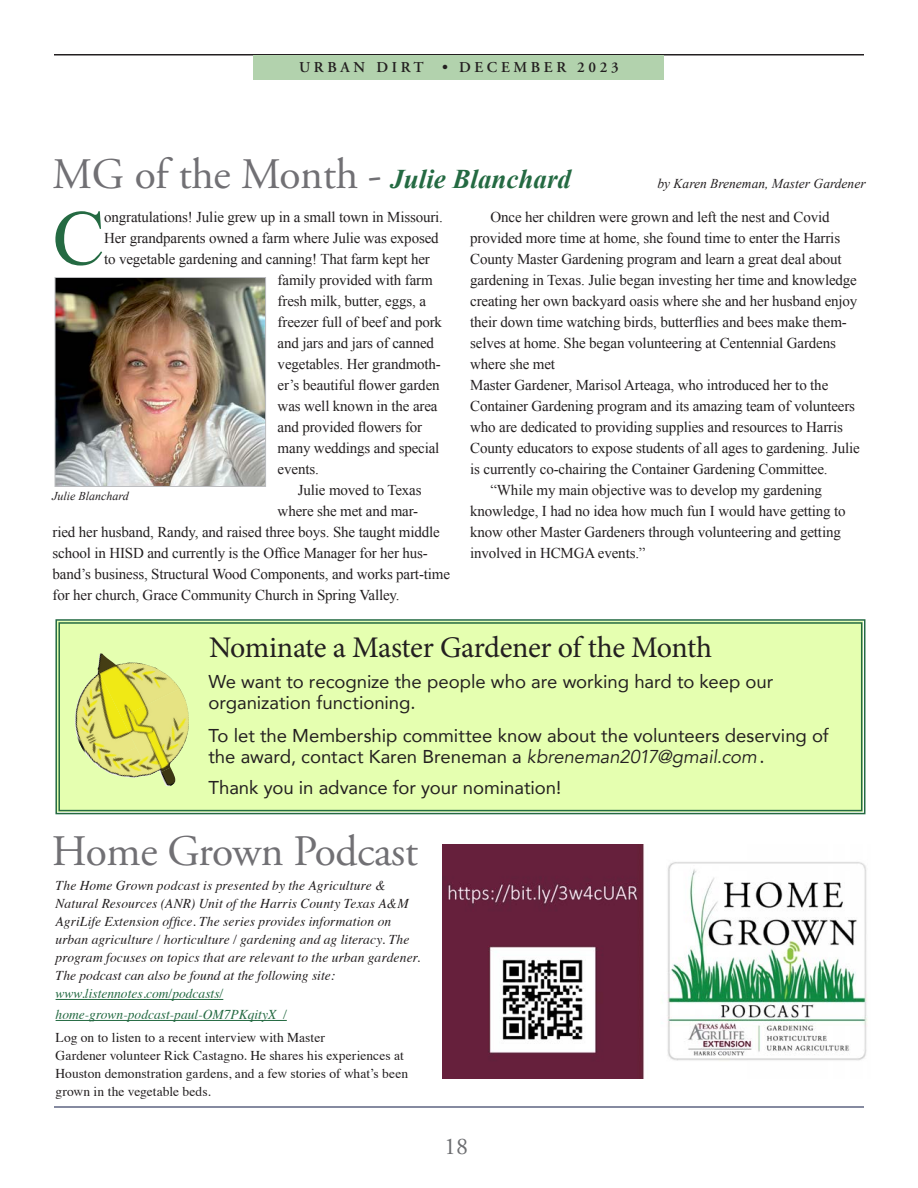
<style>
.page{position:relative;width:918px;height:1188px;background:#fff}
.page>*{position:absolute;margin:0;border:0;box-sizing:border-box;transform-origin:0 0}
.Body1{font:78.45px "Times New Roman";color:#246a42}
.Headline_36_color{font:43.5px "Adobe Garamond Pro";letter-spacing:-.01em;color:#717074}
.Headline_36_color-2{font:30px "Minion Pro";letter-spacing:-.015em;color:#231f20}
.Headline_36_color-3{font:italic 700 27px "Times New Roman";color:#246a42}
.t1{font:24px "Adobe Garamond Pro";color:#6c6d70}
.Body1-2{font:18.6px/21.1px "Avenir";color:#231f20}
.Body1-3{font:15px/21px "Times New Roman";letter-spacing:-.01em;color:#231f20}
.t2{font:600 15px "Adobe Garamond Pro";letter-spacing:.245em;color:#231f20}
.Body1-4{font:italic 13.5px/18px "Times";letter-spacing:.01em;color:#231f20}
.Body1-5{font:13.5px/18px "Times";letter-spacing:.005em;color:#231f20}
.Body1-6{font:italic 13.5px/21px "Times";color:#246a42}
.Byline{font:italic 13.5px "Times New Roman";color:#231f20}
.Byline-2{font:italic 12px "Times New Roman";color:#231f20}
.s1{font-family:"Adobe Garamond Pro";font-weight:400;font-style:normal;font-size:43.5px;color:#717074}
.s2{font-style:italic}
</style>
<div class="page">
<hr style="left:54px;top:1106px;width:810px;height:2px;background:#5e6481">
<hr style="left:54px;top:54px;width:810px;height:2px;background:#231f20">
<div style="left:254px;top:55px;width:410px;height:25px;background:#b2d2ad"></div>
<img style="left:442px;top:844px;width:425px;height:234px">
<hr style="left:56px;top:999px;width:167px;height:1px;background:#246a42">
<hr style="left:56px;top:1020px;width:231px;height:1px;background:#246a42">
<div style="left:55px;top:619px;width:811px;height:196px;background:#e5ffb0"></div>
<div style="left:58px;top:622px;width:804px;height:189px;border:1px solid #246a42"></div>
<img style="left:98px;top:653px;width:82px;height:36px">
<img style="left:136px;top:689px;width:54px;height:86px">
<img style="left:160px;top:767px;width:16px;height:19px">
<img style="left:73px;top:669px;width:63px;height:97px">
<img style="left:98px;top:747px;width:52px;height:31px">
<img style="left:57px;top:279px;width:207px;height:206px">
<div style="left:55px;top:277px;width:211px;height:210px;border:1px solid #bcbdc0"></div>
<p class="t2" style="left:299px;top:59px;width:321px">URBAN DIRT • DECEMBER 2023</p>
<p class="Headline_36_color-3" style="left:53px;top:160px;width:520px"><span class="s1">MG of the Month -</span> Julie Blanchard</p>
<p class="Byline" style="left:658px;top:174px;width:210px">by Karen Breneman, Master Gardener</p>
<p class="Body1" style="left:53px;top:185px;width:54px">C</p>
<p class="Body1-3" style="left:104px;top:207px;width:340px">ongratulations! Julie grew up in a small town in Missouri.</p>
<p class="Body1-3" style="left:104px;top:228px;width:336px">Her grandparents owned a farm where Julie was exposed</p>
<p class="Body1-3" style="left:104px;top:249px;width:327px">to vegetable gardening and canning! That farm kept her</p>
<p class="Body1-3" style="left:278px;top:270px;width:157px">family provided with farm</p>
<p class="Body1-3" style="left:278px;top:291px;width:150px">fresh milk, butter, eggs, a</p>
<p class="Body1-3" style="left:278px;top:312px;width:166px">freezer full of beef and pork</p>
<p class="Body1-3" style="left:278px;top:333px;width:158px">and jars and jars of canned</p>
<p class="Body1-3" style="left:278px;top:354px;width:165px">vegetables. Her grandmoth-</p>
<p class="Body1-3" style="left:278px;top:375px;width:164px">er’s beautiful flower garden</p>
<p class="Body1-3" style="left:278px;top:396px;width:161px">was well known in the area</p>
<p class="Body1-3" style="left:278px;top:417px;width:146px">and provided flowers for</p>
<p class="Body1-3" style="left:278px;top:438px;width:163px">many weddings and special</p>
<p class="Body1-3" style="left:278px;top:459px;width:43px">events.</p>
<p class="Body1-3" style="left:298px;top:480px;width:125px">Julie moved to Texas</p>
<p class="Body1-3" style="left:278px;top:501px;width:142px">where she met and mar-</p>
<p class="Body1-3" style="left:53px;top:522px;width:389px">ried her husband, Randy, and raised three boys. She taught middle</p>
<p class="Body1-3" style="left:53px;top:543px;width:377px">school in HISD and currently is the Office Manager for her hus-</p>
<p class="Body1-3" style="left:53px;top:564px;width:399px">band’s business, Structural Wood Components, and works part-time</p>
<p class="Body1-3" style="left:53px;top:585px;width:349px">for her church, Grace Community Church in Spring Valley.</p>
<p class="Byline-2" style="left:52px;top:488px;width:78px">Julie Blanchard</p>
<p class="Body1-3" style="left:470px;top:207px;width:389px;text-indent:20px">Once her children were grown and left the nest and Covid provided more time at home, she found time to enter the Harris County Master Gardening program and learn a great deal about gardening in Texas. Julie began investing her time and knowledge creating her own backyard oasis where she and her husband enjoy their down time watching birds, butterflies and bees make them&shy;selves at home. She began volunteering at Centennial Gardens where she met</p>
<p class="Body1-3" style="left:470px;top:375px;width:391px">Master Gardener, Marisol Arteaga, who introduced her to the Container Gardening program and its amazing team of volunteers who are dedicated to providing supplies and resources to Harris County educators to expose students of all ages to gardening. Julie is currently co-chairing the Container Gardening Committee.</p>
<p class="Body1-3" style="left:470px;top:480px;width:377px;text-indent:20px">“While my main objective was to develop my gardening knowledge, I had no idea how much fun I would have getting to know other Master Gardeners through volunteering and getting involved in HCMGA events.”</p>
<p class="Headline_36_color-2" style="left:209px;top:627px;width:505px">Nominate a Master Gardener of the Month</p>
<p class="Body1-2" style="left:208px;top:670px;width:566px">We want to recognize the people who are working hard to keep our organization functioning.</p>
<p class="Body1-2" style="left:208px;top:725px;width:622px">To let the Membership committee know about the volunteers deserving of the award, contact Karen Breneman a <span class="s2">kbreneman2017@gmail.com</span> .</p>
<p class="Body1-2" style="left:208px;top:776px;width:354px">Thank you in advance for your nomination!</p>
<p class="Headline_36_color" style="left:52px;top:826px;width:368px">Home Grown Podcast</p>
<p class="Body1-4" style="left:56px;top:876px;width:366px">The Home Grown podcast is presented by the Agriculture &amp; Natural Resources (ANR) Unit of the Harris County Texas A&amp;M AgriLife Extension office. The series provides information on urban agriculture / horticulture / gardening and ag literacy. The program focuses on topics that are relevant to the urban gardener.<br>The podcast can also be found at the following site:</p>
<p class="Body1-6" style="left:56px;top:983px;width:233px">www.listennotes.com/podcasts/ home-grown-podcast-paul-OM7PKqityX_/</p>
<p class="Body1-5" style="left:56px;top:1027px;width:271px">Log on to listen to a recent interview with Master</p>
<p class="Body1-5" style="left:56px;top:1045px;width:354px">Gardener volunteer Rick Castagno. He shares his experiences at<br>Houston demonstration gardens, and a few stories of what’s been grown in the vegetable beds.</p>
<h3 class="t1" style="left:444px;top:1132px;width:25px">18</h3>
</div>
